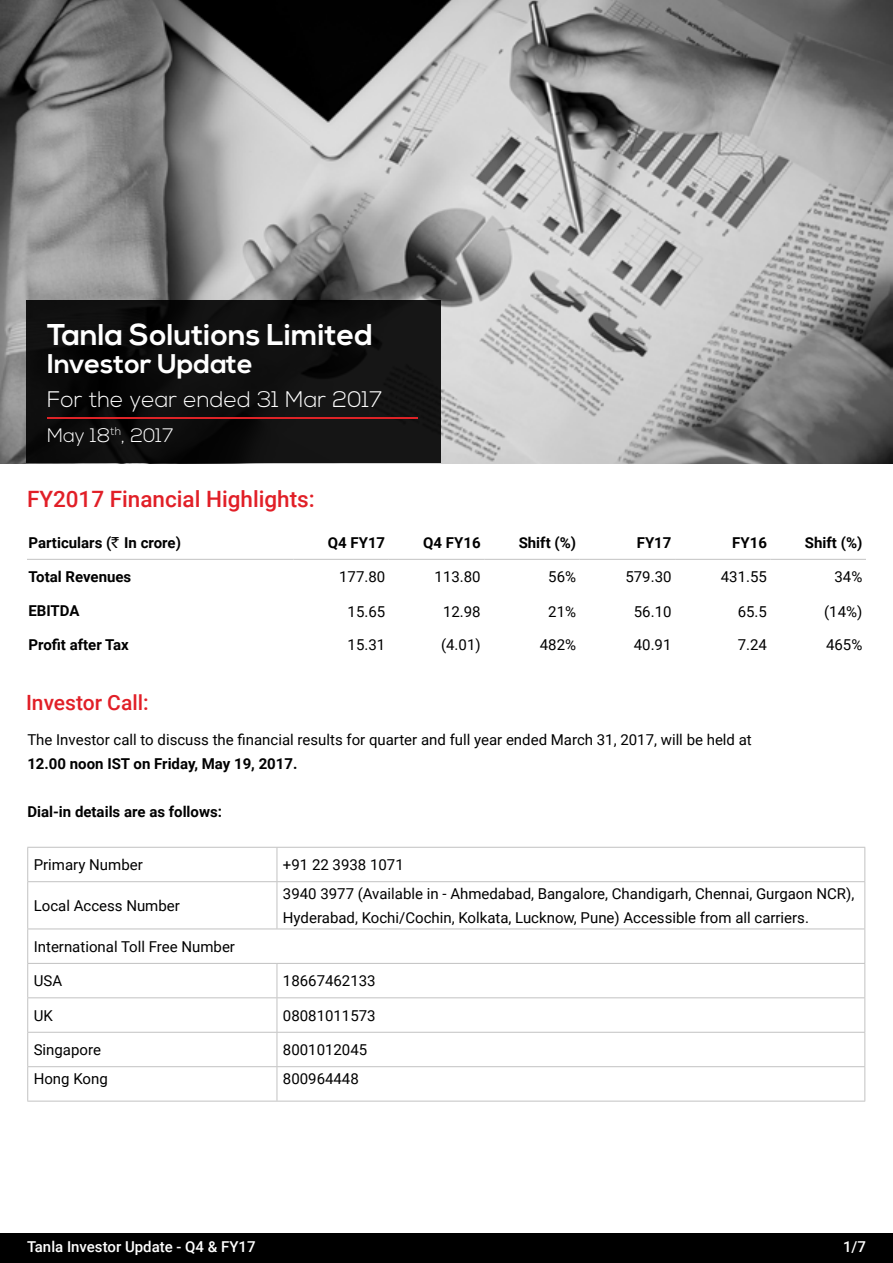
<style>
.page{position:relative;width:893px;height:1263px;background:#fff}
.page>*{position:absolute;margin:0;border:0;box-sizing:border-box;transform-origin:0 0}
.t1{font:700 30px "Nexa";color:#fff}
.t2{font:700 27px "Nexa";color:#fff}
.t3{font:500 22.5px "Roboto";color:#e11f27}
.t4{font:300 22.5px "Nexa";color:#fff}
.t5{font:500 21px "Roboto";color:#e11f27}
.t6{font:300 19.5px "Nexa";color:#fff}
.t7{font:15px/24px "Roboto";color:#000}
.t8{font:700 15px "Roboto";color:#000}
.t9{font:500 15px "Roboto";color:#fff}
.s1{font-family:"Indian Rupee";font-weight:400}
</style>
<div class="page">
<img style="left:0;top:0;width:893px;height:464px">
<hr style="left:27px;top:559px;width:266px;height:1px;background:#c2c2c2">
<hr style="left:293px;top:559px;width:96px;height:1px;background:#c2c2c2">
<hr style="left:389px;top:559px;width:95px;height:1px;background:#c2c2c2">
<hr style="left:484px;top:559px;width:96px;height:1px;background:#c2c2c2">
<hr style="left:580px;top:559px;width:95px;height:1px;background:#c2c2c2">
<hr style="left:675px;top:559px;width:95px;height:1px;background:#c2c2c2">
<hr style="left:770px;top:559px;width:96px;height:1px;background:#c2c2c2">
<div style="left:26px;top:300px;width:415px;height:162px;background:linear-gradient(to right,#090909,#141414)"></div>
<hr style="left:47px;top:418px;width:371px;height:1px;background:#de2327">
<hr style="left:27px;top:847px;width:250px;height:1px;background:#c2c2c2">
<hr style="left:27px;top:848px;width:1px;height:33px;background:#c2c2c2">
<hr style="left:277px;top:847px;width:588px;height:1px;background:#c2c2c2">
<hr style="left:277px;top:848px;width:1px;height:33px;background:#c2c2c2">
<hr style="left:864px;top:848px;width:1px;height:33px;background:#c2c2c2">
<hr style="left:27px;top:881px;width:250px;height:1px;background:#c2c2c2">
<hr style="left:27px;top:882px;width:1px;height:46px;background:#c2c2c2">
<hr style="left:277px;top:881px;width:588px;height:1px;background:#c2c2c2">
<hr style="left:277px;top:882px;width:1px;height:46px;background:#c2c2c2">
<hr style="left:864px;top:882px;width:1px;height:46px;background:#c2c2c2">
<hr style="left:27px;top:928px;width:250px;height:1px;background:#c2c2c2">
<hr style="left:27px;top:929px;width:1px;height:34px;background:#c2c2c2">
<hr style="left:277px;top:928px;width:588px;height:1px;background:#c2c2c2">
<hr style="left:864px;top:929px;width:1px;height:34px;background:#c2c2c2">
<hr style="left:27px;top:963px;width:250px;height:1px;background:#c2c2c2">
<hr style="left:27px;top:964px;width:1px;height:33px;background:#c2c2c2">
<hr style="left:277px;top:963px;width:588px;height:1px;background:#c2c2c2">
<hr style="left:277px;top:964px;width:1px;height:33px;background:#c2c2c2">
<hr style="left:864px;top:964px;width:1px;height:33px;background:#c2c2c2">
<hr style="left:27px;top:997px;width:250px;height:1px;background:#c2c2c2">
<hr style="left:27px;top:998px;width:1px;height:34px;background:#c2c2c2">
<hr style="left:277px;top:997px;width:588px;height:1px;background:#c2c2c2">
<hr style="left:277px;top:998px;width:1px;height:34px;background:#c2c2c2">
<hr style="left:864px;top:998px;width:1px;height:34px;background:#c2c2c2">
<hr style="left:27px;top:1032px;width:250px;height:1px;background:#c2c2c2">
<hr style="left:27px;top:1033px;width:1px;height:33px;background:#c2c2c2">
<hr style="left:277px;top:1032px;width:588px;height:1px;background:#c2c2c2">
<hr style="left:277px;top:1033px;width:1px;height:33px;background:#c2c2c2">
<hr style="left:864px;top:1033px;width:1px;height:33px;background:#c2c2c2">
<hr style="left:27px;top:1066px;width:250px;height:1px;background:#c2c2c2">
<hr style="left:27px;top:1067px;width:1px;height:34px;background:#c2c2c2">
<hr style="left:277px;top:1066px;width:588px;height:1px;background:#c2c2c2">
<hr style="left:277px;top:1067px;width:1px;height:34px;background:#c2c2c2">
<hr style="left:864px;top:1067px;width:1px;height:34px;background:#c2c2c2">
<hr style="left:27px;top:1101px;width:250px;height:1px;background:#c2c2c2">
<hr style="left:277px;top:1101px;width:588px;height:1px;background:#c2c2c2">
<div style="left:0;top:1234px;width:893px;height:29px;background:#000"></div>
<h1 class="t1" style="left:47px;top:318px;width:327px">Tanla Solutions Limited</h1>
<h2 class="t2" style="left:47px;top:348px;width:207px">Investor Update</h2>
<h3 class="t4" style="left:47px;top:387px;width:337px">For the year ended 31 Mar 2017</h3>
<h3 class="t6" style="left:47px;top:424px;width:128px">May 18<sup>th</sup>, 2017</h3>
<h3 class="t3" style="left:27px;top:483px;width:289px">FY2017 Financial Highlights:</h3>
<p class="t8" style="left:28px;top:532px;width:154px">Particulars (<span class="s1">R</span>In crore)</p>
<p class="t8" style="left:328px;top:532px;width:59px">Q4 FY17</p>
<p class="t8" style="left:423px;top:532px;width:59px">Q4 FY16</p>
<p class="t8" style="left:519px;top:532px;width:59px">Shift (%)</p>
<p class="t8" style="left:637px;top:532px;width:36px">FY17</p>
<p class="t8" style="left:732px;top:532px;width:36px">FY16</p>
<p class="t8" style="left:805px;top:532px;width:59px">Shift (%)</p>
<p class="t8" style="left:28px;top:566px;width:104px">Total Revenues</p>
<p class="t7" style="left:339px;top:564px;width:48px">177.80</p>
<p class="t7" style="left:435px;top:564px;width:48px">113.80</p>
<p class="t7" style="left:548px;top:564px;width:29px">56%</p>
<p class="t7" style="left:625px;top:564px;width:48px">579.30</p>
<p class="t7" style="left:721px;top:564px;width:48px">431.55</p>
<p class="t7" style="left:834px;top:564px;width:29px">34%</p>
<p class="t8" style="left:28px;top:600px;width:53px">EBITDA</p>
<p class="t7" style="left:348px;top:599px;width:39px">15.65</p>
<p class="t7" style="left:443px;top:599px;width:39px">12.98</p>
<p class="t7" style="left:548px;top:599px;width:29px">21%</p>
<p class="t7" style="left:634px;top:599px;width:39px">56.10</p>
<p class="t7" style="left:738px;top:599px;width:31px">65.5</p>
<p class="t7" style="left:824px;top:599px;width:40px">(14%)</p>
<p class="t8" style="left:28px;top:634px;width:102px">Profit after Tax</p>
<p class="t7" style="left:348px;top:632px;width:39px">15.31</p>
<p class="t7" style="left:441px;top:632px;width:41px">(4.01)</p>
<p class="t7" style="left:540px;top:632px;width:38px">482%</p>
<p class="t7" style="left:634px;top:632px;width:39px">40.91</p>
<p class="t7" style="left:738px;top:632px;width:31px">7.24</p>
<p class="t7" style="left:826px;top:632px;width:38px">465%</p>
<h3 class="t5" style="left:26px;top:688px;width:124px">Investor Call:</h3>
<p class="t7" style="left:27px;top:727px;width:726px">The Investor call to discuss the financial results for quarter and full year ended March 31, 2017, will be held at</p>
<p class="t8" style="left:27px;top:753px;width:272px">12.00 noon IST on Friday, May 19, 2017.</p>
<p class="t8" style="left:27px;top:801px;width:196px">Dial-in details are as follows:</p>
<p class="t7" style="left:34px;top:852px;width:111px">Primary Number</p>
<p class="t7" style="left:283px;top:852px;width:122px">+91 22 3938 1071</p>
<p class="t7" style="left:34px;top:893px;width:148px">Local Access Number</p>
<p class="t7" style="left:283px;top:881px;width:573px">3940 3977 (Available in - Ahmedabad, Bangalore, Chandigarh, Chennai, Gurgaon NCR),<br>Hyderabad, Kochi/Cochin, Kolkata, Lucknow, Pune) Accessible from all carriers.</p>
<p class="t7" style="left:34px;top:934px;width:203px">International Toll Free Number</p>
<p class="t7" style="left:34px;top:968px;width:30px">USA</p>
<p class="t7" style="left:283px;top:968px;width:94px">18667462133</p>
<p class="t7" style="left:34px;top:1003px;width:21px">UK</p>
<p class="t7" style="left:283px;top:1003px;width:94px">08081011573</p>
<p class="t7" style="left:34px;top:1037px;width:69px">Singapore</p>
<p class="t7" style="left:283px;top:1037px;width:86px">8001012045</p>
<p class="t7" style="left:34px;top:1066px;width:76px">Hong Kong</p>
<p class="t7" style="left:283px;top:1066px;width:77px">800964448</p>
<p class="t9" style="left:27px;top:1236px;width:230px">Tanla Investor Update - Q4 &amp; FY17</p>
<p class="t9" style="left:843px;top:1236px;width:24px">1/7</p>
</div>
